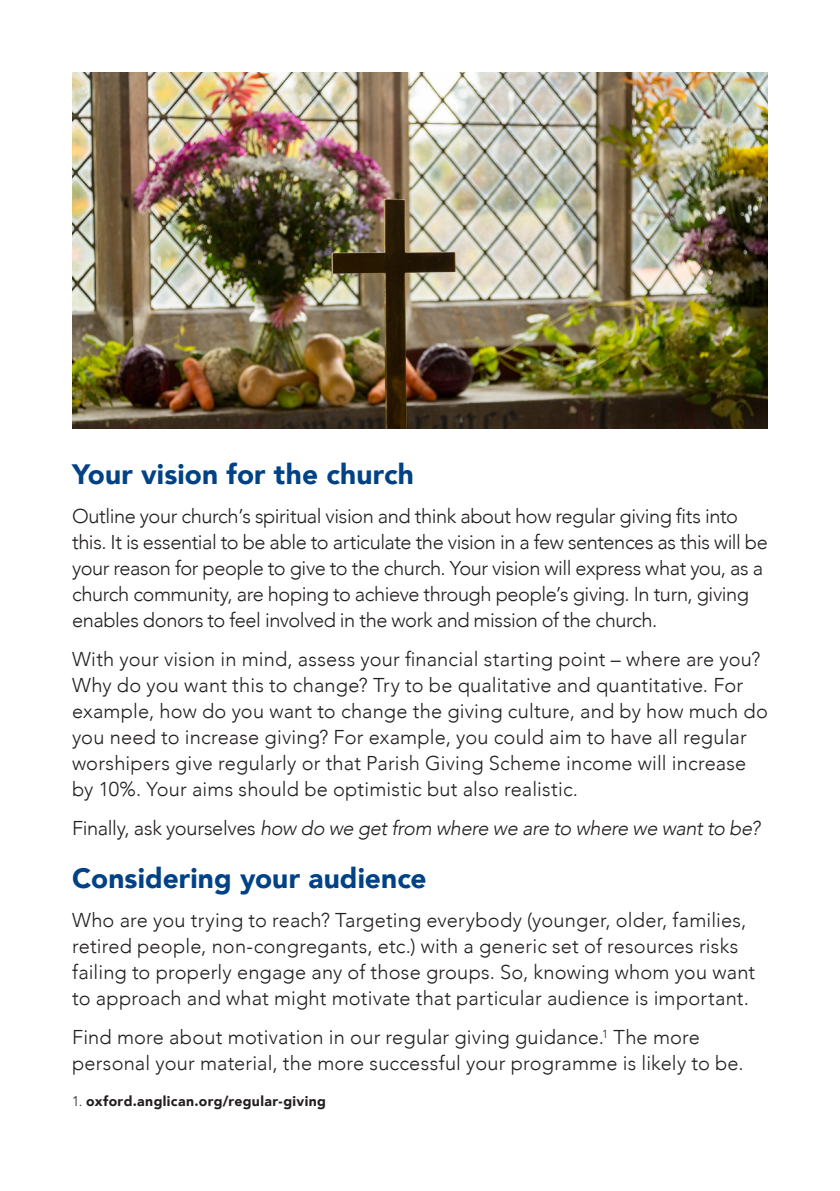
<style>
.page{position:relative;width:840px;height:1191px;background:#fff}
.page>*{position:absolute;margin:0;border:0;box-sizing:border-box;transform-origin:0 0}
.B_head{font:900 28px "Avenir";letter-spacing:.005em;color:#014286}
.Body{font:900 28px "Avenir";letter-spacing:.005em;color:#014286}
.Body-2{font:300 20px/26px "Avenir";letter-spacing:.005em;color:#231f20}
.Body-3{font:300 20px/26px "Avenir";letter-spacing:-.02em;color:#231f20}
.Body-4{font:italic 300 20px "Avenir";letter-spacing:-.015em;color:#231f20}
.Body-5{font:900 14px "Avenir";letter-spacing:.025em;color:#231f20}
.s1{font-style:normal}
.s2{font-weight:300}
</style>
<div class="page">
<img style="left:72px;top:72px;width:695px;height:356px">
<p class="Body" style="left:72px;top:450px;width:343px">Your vision for the church</p>
<p class="Body-3" style="left:72px;top:503px;width:697px">Outline your church’s spiritual vision and think about how regular giving fits into this. It is essential to be able to articulate the vision in a few sentences as this will be your reason for people to give to the church. Your vision will express what you, as a church community, are hoping to achieve through people’s giving. In turn, giving enables donors to feel involved in the work and mission of the church.</p>
<p class="Body-2" style="left:72px;top:646px;width:697px">With your vision in mind, assess your financial starting point – where are you?<br>Why do you want this to change? Try to be qualitative and quantitative. For example, how do you want to change the giving culture, and by how much do you need to increase giving? For example, you could aim to have all regular worshipers give regularly or that Parish Giving Scheme income will increase by 10%. Your aims should be optimistic but also realistic.</p>
<p class="Body-4" style="left:72px;top:816px;width:689px"><span class="s1">Finally, ask yourselves</span> how do we get from where we are to where we want to be?</p>
<p class="B_head" style="left:72px;top:854px;width:356px">Considering your audience</p>
<p class="Body-2" style="left:72px;top:907px;width:684px">Who are you trying to reach? Targeting everybody (younger, older, families, retired people, non-congregants, etc.) with a generic set of resources risks failing to properly engage any of those groups. So, knowing whom you want to approach and what might motivate that particular audience is important.</p>
<p class="Body-2" style="left:72px;top:1024px;width:672px">Find more about motivation in our regular giving guidance.<sup>1</sup> The more personal your material, the more successful your programme is likely to be.</p>
<p class="Body-5" style="left:72px;top:1089px;width:255px"><span class="s2">1.</span> oxford.anglican.org/regular-giving</p>
</div>
